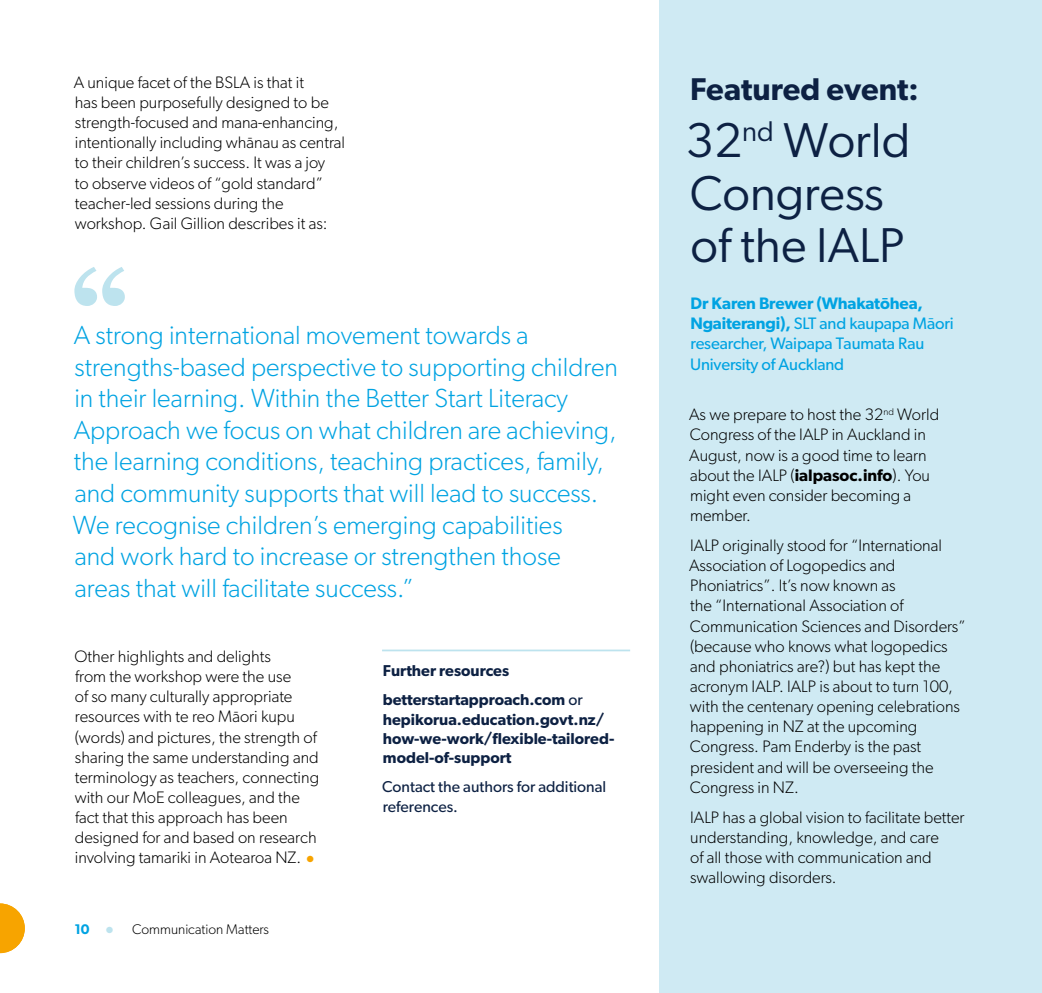
<style>
.page{position:relative;width:1042px;height:993px;background:#fff}
.page>*{position:absolute;margin:0;border:0;box-sizing:border-box;transform-origin:0 0}
.t1{font:49px/52.5px "Gibson";color:#0d2143}
.H2_dark{font:600 31.5px "Gibson";color:#0d2143}
.pullquote{font:300 26.25px/31.5px "Gibson";color:#00a3e2}
.body{font:300 16.62px/20.1px "Gibson";color:#000}
.Author{font:16.62px/20.3px "Gibson";letter-spacing:-.01em;color:#00a3e2}
.more_info_2nd{font:600 15.75px/19.2px "Gibson";color:#0d2143}
.more_info_2nd-2{font:15.75px/19.2px "Gibson";color:#0d2143}
.more_info{font:600 15.75px "Gibson";color:#0d2143}
.t2{font:300 14px "Gibson";color:#000}
.s1{font-weight:600;font-size:19.25px;color:#f7a400}
.s2{font-weight:600;color:#00a3e2}
.s3{font-weight:600;font-size:19.25px;color:#bde3ee}
.s4{font-weight:400}
.s5{font-weight:600}
</style>
<div class="page">
<div style="left:660px;top:0;width:382px;height:992px;background:#cfeaf3"></div>
<svg style="left:74px;top:267px;width:51px;height:39px"></svg>
<hr style="left:382px;top:649px;width:248px;height:2px;background:#bde3ee">
<svg style="left:0;top:903px;width:25px;height:49px"></svg>
<p class="body" style="left:74px;top:72px;width:273px">A unique facet of the BSLA is that it<br>has been purposefully designed to be strength-focused and mana-enhancing, intentionally including whānau as central to their children’s success. It was a joy<br>to observe videos of “gold standard” teacher-led sessions during the workshop. Gail Gillion describes it as:</p>
<p class="pullquote" style="left:73px;top:319px;width:546px">A strong international movement towards a strengths-based perspective to supporting children in their learning. Within the Better Start Literacy Approach we focus on what children are achieving, the learning conditions, teaching practices, family, and community supports that will lead to success.<br>We recognise children’s emerging capabilities<br>and work hard to increase or strengthen those areas that will facilitate success.”</p>
<p class="body" style="left:74px;top:645px;width:246px">Other highlights and delights<br>from the workshop were the use<br>of so many culturally appropriate resources with te reo Māori kupu (words) and pictures, the strength of sharing the same understanding and terminology as teachers, connecting with our MoE colleagues, and the fact that this approach has been designed for and based on research involving tamariki in Aotearoa NZ. <span class="s1">•</span></p>
<p class="t2" style="left:74px;top:920px;width:196px"><span class="s2">10</span> <span class="s3">•</span> Communication Matters</p>
<p class="more_info" style="left:383px;top:661px;width:128px">Further resources</p>
<p class="more_info_2nd" style="left:383px;top:689px;width:233px">betterstartapproach.com <span class="s4">or </span>hepikorua.education.govt.nz/ how-we-work/flexible-tailored&shy;model-of-support</p>
<p class="more_info_2nd-2" style="left:382px;top:776px;width:226px">Contact the authors for additional references.</p>
<p class="H2_dark" style="left:690px;top:70px;width:230px">Featured event:</p>
<h1 class="t1" style="left:686px;top:113px;width:226px">32<sup>nd</sup> World<br>Congress of the IALP</h1>
<p class="Author" style="left:690px;top:293px;width:265px"><span class="s5">Dr Karen Brewer (Whakatōhea,<br>Ngaiterangi),</span> SLT and kaupapa Māori researcher, Waipapa Taumata Rau<br>University of Auckland</p>
<p class="body" style="left:689px;top:404px;width:252px">As we prepare to host the 32<sup>nd</sup> World<br>Congress of the IALP in Auckland in<br>August, now is a good time to learn about the IALP (<span class="s5">ialpasoc.info</span>). You might even consider becoming a member.</p>
<p class="body" style="left:689px;top:535px;width:278px">IALP originally stood for “International Association of Logopedics and Phoniatrics”. It’s now known as<br>the “International Association of Communication Sciences and Disorders” (because who knows what logopedics and phoniatrics are?) but has kept the acronym IALP. IALP is about to turn 100, with the centenary opening celebrations happening in NZ at the upcoming Congress. Pam Enderby is the past president and will be overseeing the Congress in NZ.</p>
<p class="body" style="left:690px;top:806px;width:276px">IALP has a global vision to facilitate better understanding, knowledge, and care<br>of all those with communication and swallowing disorders.</p>
</div>
